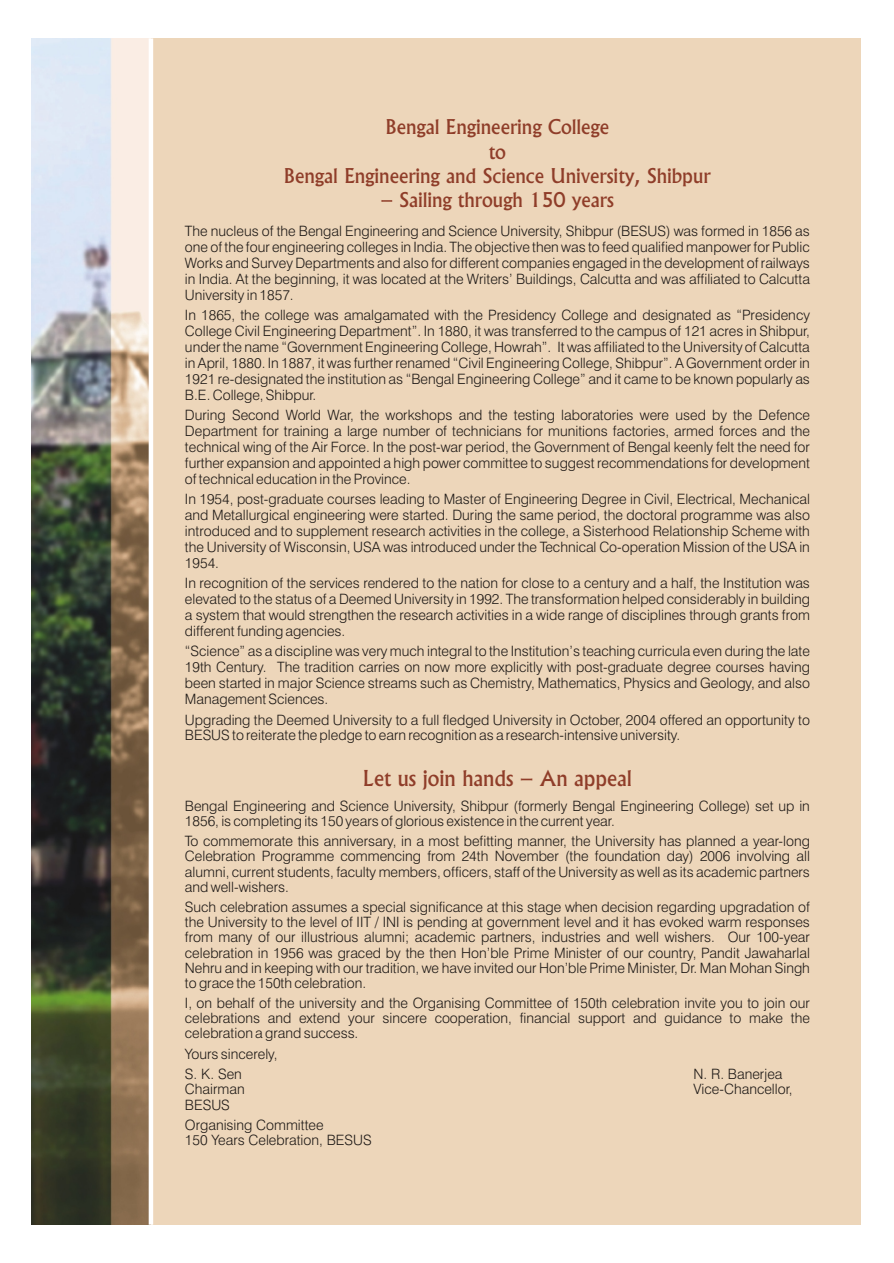
<style>
.page{position:relative;width:894px;height:1263px;background:#fff}
.page>*{position:absolute;margin:0;border:0;box-sizing:border-box;transform-origin:0 0}
.t1{font:500 21px "Albertus";color:#8f3d29}
.t2{font:500 19.5px/24.2px "Albertus";color:#8f3d29;text-align:center}
.t3{font:14.25px/15.9px "Swis 721 Lt BT";color:#1f1a17;text-align:justify}
</style>
<div class="page">
<div style="left:32px;top:38px;width:829px;height:1187px;background:#edd6ba"></div>
<img style="left:32px;top:38px;width:117px;height:1187px">
<hr style="left:149px;top:38px;width:4px;height:1187px;background:#fff">
<h2 class="t2" style="left:284px;top:117px;width:428px">Bengal Engineering College<br>to<br>Bengal Engineering and Science University, Shibpur</h2>
<h2 class="t2" style="left:381px;top:189px;width:235px">– Sailing through 150 years</h2>
<p class="t3" style="left:185px;top:225px;width:627px">The nucleus of the Bengal Engineering and Science University, Shibpur (BESUS) was formed in 1856 as one of the four engineering colleges in India. The objective then was to feed qualified manpower for Public Works and Survey Departments and also for different companies engaged in the development of railways in India. At the beginning, it was located at the Writers’ Buildings, Calcutta and was affiliated to Calcutta University in 1857.</p>
<p class="t3" style="left:185px;top:309px;width:627px">In 1865, the college was amalgamated with the Presidency College and designated as “Presidency College Civil Engineering Department”. In 1880, it was transferred to the campus of 121 acres in Shibpur, under the name “Government Engineering College, Howrah”. It was affiliated to the University of Calcutta in April, 1880. In 1887, it was further renamed “Civil Engineering College, Shibpur”. A Government order in 1921 re-designated the institution as “Bengal Engineering College” and it came to be known popularly as B.E. College, Shibpur.</p>
<p class="t3" style="left:185px;top:408px;width:627px">During Second World War, the workshops and the testing laboratories were used by the Defence Department for training a large number of technicians for munitions factories, armed forces and the technical wing of the Air Force. In the post-war period, the Government of Bengal keenly felt the need for further expansion and appointed a high power committee to suggest recommendations for development of technical education in the Province.</p>
<p class="t3" style="left:185px;top:493px;width:627px">In 1954, post-graduate courses leading to Master of Engineering Degree in Civil, Electrical, Mechanical and Metallurgical engineering were started. During the same period, the doctoral programme was also introduced and to supplement research activities in the college, a Sisterhood Relationship Scheme with the University of Wisconsin, USA was introduced under the Technical Co-operation Mission of the USA in 1954.</p>
<p class="t3" style="left:185px;top:577px;width:627px">In recognition of the services rendered to the nation for close to a century and a half, the Institution was elevated to the status of a Deemed University in 1992. The transformation helped considerably in building a system that would strengthen the research activities in a wide range of disciplines through grants from different funding agencies.</p>
<p class="t3" style="left:185px;top:645px;width:627px">“Science” as a discipline was very much integral to the Institution’s teaching curricula even during the late 19th Century. The tradition carries on now more explicitly with post-graduate degree courses having been started in major Science streams such as Chemistry, Mathematics, Physics and Geology, and also Management Sciences.</p>
<p class="t3" style="left:185px;top:713px;width:626px">Upgrading the Deemed University to a full fledged University in October, 2004 offered an opportunity to<br>BESUS to reiterate the pledge to earn recognition as a research-intensive university.</p>
<h1 class="t1" style="left:363px;top:770px;width:271px">Let us join hands – An appeal</h1>
<p class="t3" style="left:185px;top:799px;width:627px;line-height:15.1px">Bengal Engineering and Science University, Shibpur (formerly Bengal Engineering College) set up in<br>1856, is completing its 150 years of glorious existence in the current year.</p>
<p class="t3" style="left:185px;top:835px;width:627px;line-height:15.1px">To commemorate this anniversary, in a most befitting manner, the University has planned a year-long Celebration Programme commencing from 24th November (the foundation day) 2006 involving all alumni, current students, faculty members, officers, staff of the University as well as its academic partners and well-wishers.</p>
<p class="t3" style="left:185px;top:901px;width:627px;line-height:15.1px">Such celebration assumes a special significance at this stage when decision regarding upgradation of the University to the level of IIT / INI is pending at government level and it has evoked warm responses from many of our illustrious alumni; academic partners, industries and well wishers. Our 100-year celebration in 1956 was graced by the then Hon’ble Prime Minister of our country, Pandit Jawaharlal Nehru and in keeping with our tradition, we have invited our Hon’ble Prime Minister, Dr. Man Mohan Singh to grace the 150th celebration.</p>
<p class="t3" style="left:185px;top:997px;width:627px;line-height:15.1px">I, on behalf of the university and the Organising Committee of 150th celebration invite you to join our celebrations and extend your sincere cooperation, financial support and guidance to make the celebration a grand success.</p>
<p class="t3" style="left:185px;top:1045px;width:94px;line-height:20.5px">Yours sincerely,<br>S. K. Sen</p>
<p class="t3" style="left:694px;top:1067px;width:91px">N. R. Banerjea</p>
<p class="t3" style="left:185px;top:1083px;width:61px">Chairman</p>
<p class="t3" style="left:694px;top:1083px;width:101px">Vice-Chancellor,</p>
<p class="t3" style="left:185px;top:1096px;width:140px;line-height:19.6px">BESUS<br>Organising Committee</p>
<p class="t3" style="left:185px;top:1133px;width:188px">150 Years Celebration, BESUS</p>
</div>
